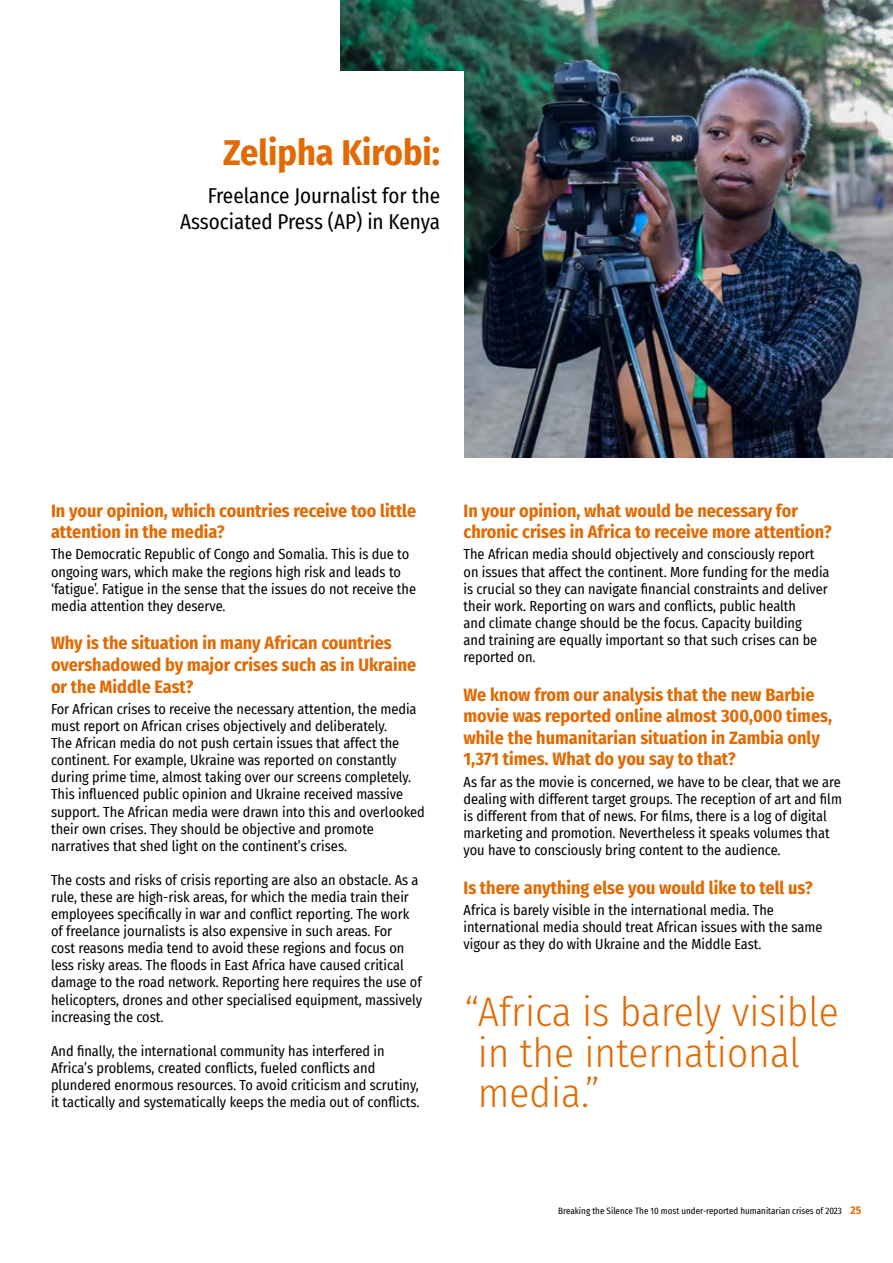
<style>
.page{position:relative;width:893px;height:1263px;background:#fff}
.page>*{position:absolute;margin:0;border:0;box-sizing:border-box;transform-origin:0 0}
.t1{font:300 41.25px/40.5px "Fira Sans Condensed";color:#e16a03}
.t2{font:700 36px "Fira Sans Condensed";color:#e16a03}
.t3{font:21px/25.2px "Fira Sans Condensed";color:#000;text-align:right}
.t4{font:700 18px/21.6px "Fira Sans Condensed";color:#e16a03}
.t5{font:14.25px/17.1px "Fira Sans Condensed";color:#000}
.t6{font:9px "Fira Sans Condensed";color:#000}
.s1{font-weight:700;font-size:11.25px;color:#e16a03}
</style>
<div class="page">
<img style="left:341px;top:0;width:552px;height:458px">
<div style="left:313px;top:71px;width:150px;height:423px;background:#fff"></div>
<h2 class="t2" style="left:223px;top:123px;width:218px">Zelipha Kirobi:</h2>
<h3 class="t3" style="left:180px;top:183px;width:261px">Freelance Journalist for the<br>Associated Press (AP) in Kenya</h3>
<p class="t4" style="left:51px;top:498px;width:367px">In your opinion, which countries receive too little attention in the media?</p>
<p class="t5" style="left:51px;top:545px;width:367px">The Democratic Republic of Congo and Somalia. This is due to ongoing wars, which make the regions high risk and leads to ‘fatigue’. Fatigue in the sense that the issues do not receive the media attention they deserve.</p>
<p class="t4" style="left:51px;top:631px;width:367px">Why is the situation in many African countries overshadowed by major crises such as in Ukraine or the Middle East?</p>
<p class="t5" style="left:51px;top:700px;width:375px">For African crises to receive the necessary attention, the media must report on African crises objectively and deliberately.<br>The African media do not push certain issues that affect the continent. For example, Ukraine was reported on constantly during prime time, almost taking over our screens completely.<br>This influenced public opinion and Ukraine received massive support. The African media were drawn into this and overlooked their own crises. They should be objective and promote narratives that shed light on the continent’s crises.</p>
<p class="t5" style="left:51px;top:871px;width:372px">The costs and risks of crisis reporting are also an obstacle. As a rule, these are high-risk areas, for which the media train their employees specifically in war and conflict reporting. The work of freelance journalists is also expensive in such areas. For<br>cost reasons media tend to avoid these regions and focus on less risky areas. The floods in East Africa have caused critical damage to the road network. Reporting here requires the use of helicopters, drones and other specialised equipment, massively increasing the cost.</p>
<p class="t5" style="left:51px;top:1042px;width:370px">And finally, the international community has interfered in Africa’s problems, created conflicts, fueled conflicts and plundered enormous resources. To avoid criticism and scrutiny, it tactically and systematically keeps the media out of conflicts.</p>
<p class="t4" style="left:463px;top:498px;width:370px">In your opinion, what would be necessary for chronic crises in Africa to receive more attention?</p>
<p class="t5" style="left:463px;top:545px;width:368px">The African media should objectively and consciously report on issues that affect the continent. More funding for the media is crucial so they can navigate financial constraints and deliver their work. Reporting on wars and conflicts, public health<br>and climate change should be the focus. Capacity building<br>and training are equally important so that such crises can be reported on.</p>
<p class="t4" style="left:463px;top:682px;width:370px">We know from our analysis that the new Barbie movie was reported online almost 300,000 times, while the humanitarian situation in Zambia only 1,371 times. What do you say to that?</p>
<p class="t5" style="left:463px;top:773px;width:380px">As far as the movie is concerned, we have to be clear, that we are dealing with different target groups. The reception of art and film is different from that of news. For films, there is a log of digital marketing and promotion. Nevertheless it speaks volumes that you have to consciously bring content to the audience.</p>
<p class="t4" style="left:463px;top:875px;width:351px">Is there anything else you would like to tell us?</p>
<p class="t5" style="left:463px;top:901px;width:360px">Africa is barely visible in the international media. The international media should treat African issues with the same vigour as they do with Ukraine and the Middle East.</p>
<h1 class="t1" style="left:478px;top:991px;width:363px;text-indent:-13px">“Africa is barely visible in the international media.”</h1>
<p class="t6" style="left:558px;top:1204px;width:304px">Breaking the Silence The 10 most under-reported humanitarian crises of 2023 <span class="s1">25</span></p>
</div>
